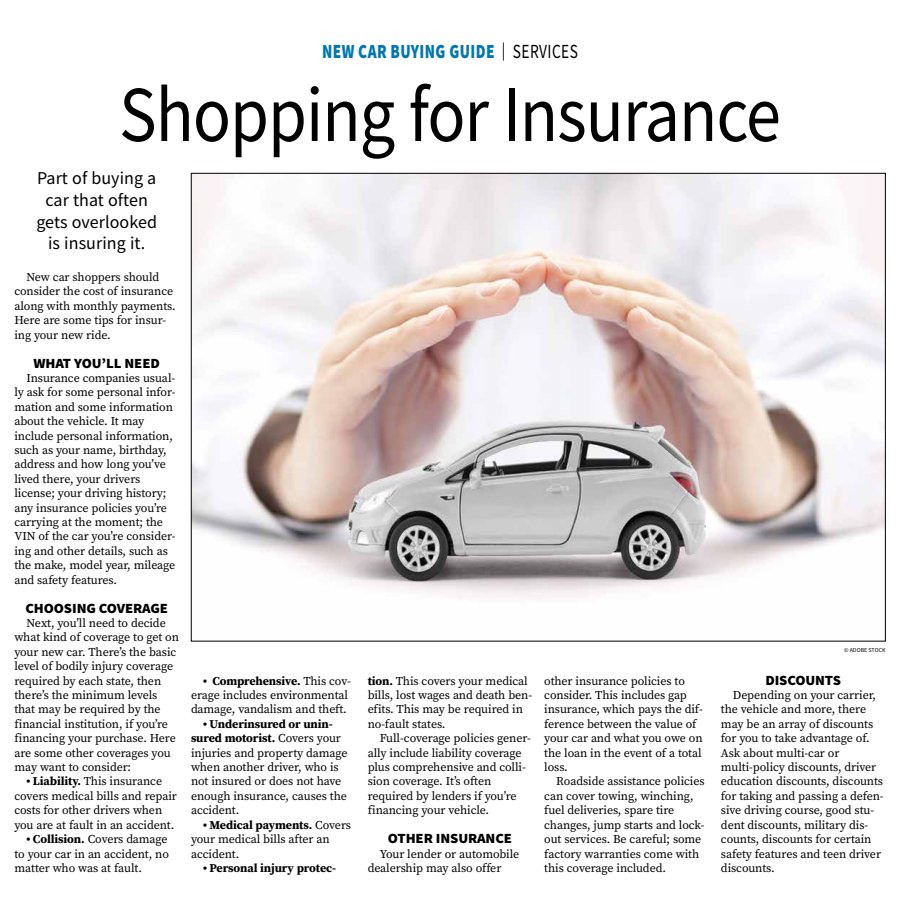
<style>
.page{position:relative;width:900px;height:908px;background:#fff}
.page>*{position:absolute;margin:0;border:0;box-sizing:border-box;transform-origin:0 0}
.t1{font:79.2px "Source Sans Pro";letter-spacing:-.015em;color:#000;scale:.89 1}
.t2{font:900 20px "Source Sans Pro";letter-spacing:.025em;color:#0077b1;scale:.77 1}
.t3{font:18px/21.6px "Source Sans Pro";letter-spacing:.005em;color:#000;text-align:center}
.t4{font:900 14px "Source Sans Pro";letter-spacing:-.01em;color:#000;scale:1.05 1}
.t5{font:12px/14.4px "Source Serif Pro";letter-spacing:-.01em;color:#000}
.t6{font:700 12px "Source Serif Pro";letter-spacing:-.01em;color:#000}
.t7{font:6px "Source Sans Pro";color:#000}
.s1{font-weight:400;font-size:18px;color:#000}
.s2{font-weight:400;color:#000}
.s3{font-weight:700}
</style>
<div class="page">
<img style="left:193px;top:175px;width:691px;height:424px">
<h2 class="t2" style="left:322px;top:38px;width:334px">NEW CAR BUYING GUIDE <span class="s1">|</span> <span class="s2">SERVICES</span></h2>
<h1 class="t1" style="left:119px;top:64px;width:745px">Shopping for Insurance</h1>
<h3 class="t3" style="left:36px;top:167px;width:122px">Part of buying a car that often gets overlooked is insuring it.</h3>
<p class="t5" style="left:14px;top:270px;width:163px;text-indent:12px">New car shoppers should consider the cost of insurance along with monthly payments.<br>Here are some tips for insur&shy;ing your new ride.</p>
<p class="t4" style="left:34px;top:353px;width:122px">WHAT YOU’LL NEED</p>
<p class="t5" style="left:14px;top:370px;width:163px;text-indent:12px">Insurance companies usual&shy;ly ask for some personal infor&shy;mation and some information about the vehicle. It may include personal information, such as your name, birthday, address and how long you’ve lived there, your drivers license; your driving history; any insurance policies you’re carrying at the moment; the<br>VIN of the car you’re consider&shy;ing and other details, such as the make, model year, mileage and safety features.</p>
<p class="t4" style="left:25px;top:598px;width:137px">CHOOSING COVERAGE</p>
<p class="t5" style="left:14px;top:615px;width:166px;text-indent:12px">Next, you’ll need to decide what kind of coverage to get on your new car. There’s the basic level of bodily injury coverage required by each state, then there’s the minimum levels that may be required by the financial institution, if you’re financing your purchase. Here are some other coverages you may want to consider:</p>
<p class="t5" style="left:14px;top:774px;width:164px;text-indent:12px"><span class="s3">• Liability.</span> This insurance covers medical bills and repair costs for other drivers when you are at fault in an accident.</p>
<p class="t5" style="left:14px;top:831px;width:156px;text-align:justify;text-indent:12px"><span class="s3">• Collision.</span> Covers damage to your car in an accident, no matter who was at fault.</p>
<p class="t5" style="left:191px;top:673px;width:162px;text-indent:12px"><span class="s3">• Comprehensive.</span> This cov&shy;erage includes environmental damage, vandalism and theft.</p>
<p class="t5" style="left:191px;top:716px;width:158px;text-indent:12px"><span class="s3">• Underinsured or unin&shy;sured motorist.</span> Covers your injuries and property damage when another driver, who is not insured or does not have enough insurance, causes the accident.</p>
<p class="t5" style="left:191px;top:817px;width:162px;text-indent:12px"><span class="s3">• Medical payments.</span> Covers your medical bills after an accident.</p>
<p class="t6" style="left:203px;top:859px;width:135px">• Personal injury protec-</p>
<p class="t5" style="left:368px;top:673px;width:166px"><span class="s3">tion.</span> This covers your medical bills, lost wages and death ben&shy;efits. This may be required in no-fault states.</p>
<p class="t5" style="left:368px;top:730px;width:165px;text-indent:12px">Full-coverage policies gener&shy;ally include liability coverage plus comprehensive and colli&shy;sion coverage. It’s often required by lenders if you’re financing your vehicle.</p>
<p class="t4" style="left:388px;top:828px;width:120px">OTHER INSURANCE</p>
<p class="t5" style="left:368px;top:846px;width:153px;text-indent:12px">Your lender or automobile dealership may also offer</p>
<p class="t5" style="left:544px;top:673px;width:160px">other insurance policies to consider. This includes gap insurance, which pays the dif&shy;ference between the value of your car and what you owe on the loan in the event of a total loss.</p>
<p class="t5" style="left:544px;top:774px;width:162px;text-indent:12px">Roadside assistance policies can cover towing, winching, fuel deliveries, spare tire changes, jump starts and lock&shy;out services. Be careful; some factory warranties come with this coverage included.</p>
<p class="t7" style="left:844px;top:645px;width:43px">© ADOBE STOCK</p>
<p class="t4" style="left:765px;top:670px;width:74px">DISCOUNTS</p>
<p class="t5" style="left:721px;top:687px;width:164px;text-indent:12px">Depending on your carrier, the vehicle and more, there may be an array of discounts for you to take advantage of.<br>Ask about multi-car or multi-policy discounts, driver education discounts, discounts for taking and passing a defen&shy;sive driving course, good stu&shy;dent discounts, military dis&shy;counts, discounts for certain safety features and teen driver discounts.</p>
</div>
